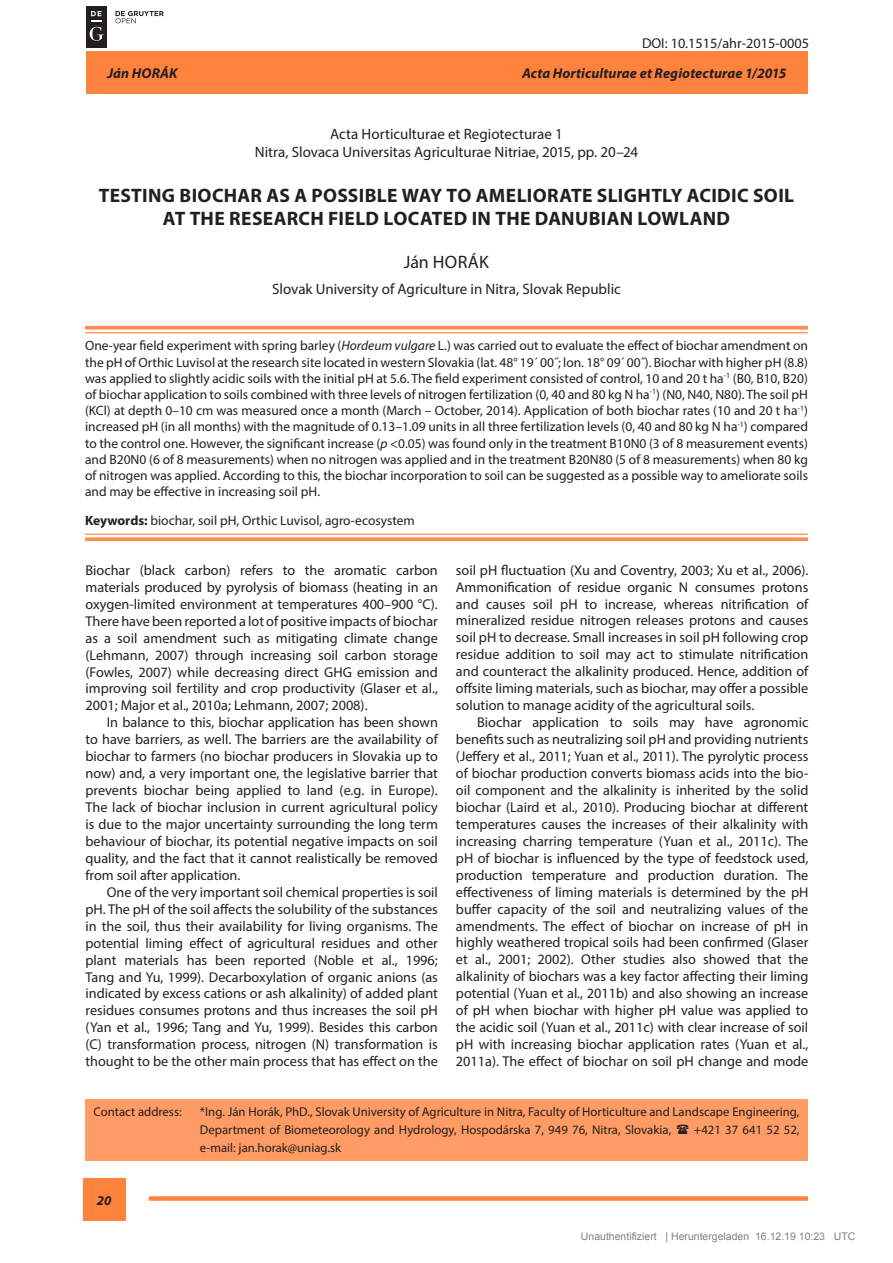
<style>
.page{position:relative;width:893px;height:1263px;background:#fff}
.page>*{position:absolute;margin:0;border:0;box-sizing:border-box;transform-origin:0 0}
.t1{font:700 19.5px/23.4px "Myriad Pro";letter-spacing:.015em;color:#231f20;text-align:center}
.t2{font:18px "Myriad Pro";color:#231f20}
.t3{font:15px/18px "Myriad Pro";color:#231f20;text-align:center}
.t4{font:14.25px/17px "Myriad Pro";color:#231f20;text-align:justify}
.t5{font:italic 700 14.25px "Myriad Pro";letter-spacing:.01em;color:#231f20}
.t6{font:13.5px/16.2px "Myriad Pro";color:#231f20;text-align:justify}
.t7{font:italic 700 13.5px "Myriad Pro";color:#231f20}
.t8{font:12.75px/18px "Myriad Pro";color:#231f20}
.t9{font:10.5px "Arial";color:#808080}
.s1{font-style:italic}
.s2{font-weight:700}
</style>
<div class="page">
<div style="left:87px;top:51px;width:721px;height:43px;background:#ff823d"></div>
<div style="left:83px;top:1178px;width:43px;height:43px;background:#ff823d"></div>
<div style="left:149px;top:1196px;width:659px;height:5px;background:#ff823d"></div>
<svg style="left:85px;top:326px;width:723px;height:4px;background:#ff9b62"></svg>
<hr style="left:85px;top:332px;width:723px;height:1px;background:#ff8f50">
<hr style="left:85px;top:534px;width:723px;height:1px;background:#ff8f50">
<svg style="left:85px;top:537px;width:723px;height:4px;background:#ff985f"></svg>
<div style="left:85px;top:1099px;width:723px;height:62px;background:#ff9b64"></div>
<div style="left:86px;top:6px;width:21px;height:42px;background:#231f20"></div>
<svg style="left:90px;top:11px;width:14px;height:30px"></svg>
<svg style="left:115px;top:11px;width:49px;height:12px"></svg>
<p class="t4" style="left:642px;top:35px;width:168px">DOI: 10.1515/ahr-2015-0005</p>
<p class="t5" style="left:107px;top:64px;width:72px">Ján HORÁK</p>
<p class="t5" style="left:522px;top:64px;width:266px">Acta Horticulturae et Regiotecturae 1/2015</p>
<p class="t3" style="left:255px;top:125px;width:385px">Acta Horticulturae et Regiotecturae 1<br>Nitra, Slovaca Universitas Agriculturae Nitriae, 2015, pp. 20–24</p>
<h1 class="t1" style="left:99px;top:183px;width:697px">TESTING BIOCHAR AS A POSSIBLE WAY TO AMELIORATE SLIGHTLY ACIDIC SOIL<br>AT THE RESEARCH FIELD LOCATED IN THE DANUBIAN LOWLAND</h1>
<p class="t2" style="left:404px;top:251px;width:86px">Ján Horák</p>
<p class="t3" style="left:272px;top:280px;width:350px">Slovak University of Agriculture in Nitra, Slovak Republic</p>
<p class="t6" style="left:85px;top:337px;width:724px">One-year field experiment with spring barley (<span class="s1">Hordeum vulgare</span> L.) was carried out to evaluate the effect of biochar amendment on the pH of Orthic Luvisol at the research site located in western Slovakia (lat. 48° 19´ 00˝; lon. 18° 09´ 00˝). Biochar with higher pH (8.8) was applied to slightly acidic soils with the initial pH at 5.6. The field experiment consisted of control, 10 and 20 t ha<sup>-1</sup> (B0, B10, B20) of biochar application to soils combined with three levels of nitrogen fertilization (0, 40 and 80 kg N ha<sup>-1</sup>) (N0, N40, N80). The soil pH (KCl) at depth 0–10 cm was measured once a month (March – October, 2014). Application of both biochar rates (10 and 20 t ha<sup>-1</sup>) increased pH (in all months) with the magnitude of 0.13–1.09 units in all three fertilization levels (0, 40 and 80 kg N ha<sup>-1</sup>) compared to the control one. However, the significant increase (<span class="s1">p</span> &lt;0.05) was found only in the treatment B10N0 (3 of 8 measurement events) and B20N0 (6 of 8 measurements) when no nitrogen was applied and in the treatment B20N80 (5 of 8 measurements) when 80 kg of nitrogen was applied. According to this, the biochar incorporation to soil can be suggested as a possible way to ameliorate soils and may be effective in increasing soil pH.</p>
<p class="t6" style="left:85px;top:512px;width:331px"><span class="s2">KEYWORDS:</span> biochar, soil pH, Orthic Luvisol, agro-ecosystem</p>
<p class="t4" style="left:85px;top:561px;width:354px">Biochar (black carbon) refers to the aromatic carbon materials produced by pyrolysis of biomass (heating in an oxygen-limited environment at temperatures 400–900 °C).<br>There have been reported a lot of positive impacts of biochar as a soil amendment such as mitigating climate change (Lehmann, 2007) through increasing soil carbon storage (Fowles, 2007) while decreasing direct GHG emission and improving soil fertility and crop productivity (Glaser et al., 2001; Major et al., 2010a; Lehmann, 2007; 2008).</p>
<p class="t4" style="left:85px;top:714px;width:354px;text-indent:21px">In balance to this, biochar application has been shown to have barriers, as well. The barriers are the availability of biochar to farmers (no biochar producers in Slovakia up to now) and, a very important one, the legislative barrier that prevents biochar being applied to land (e.g. in Europe).<br>The lack of biochar inclusion in current agricultural policy is due to the major uncertainty surrounding the long term behaviour of biochar, its potential negative impacts on soil quality, and the fact that it cannot realistically be removed from soil after application.</p>
<p class="t4" style="left:85px;top:883px;width:354px;text-indent:21px">One of the very important soil chemical properties is soil pH. The pH of the soil affects the solubility of the substances in the soil, thus their availability for living organisms. The potential liming effect of agricultural residues and other plant materials has been reported (Noble et al., 1996; Tang and Yu, 1999). Decarboxylation of organic anions (as indicated by excess cations or ash alkalinity) of added plant residues consumes protons and thus increases the soil pH (Yan et al., 1996; Tang and Yu, 1999). Besides this carbon (C) transformation process, nitrogen (N) transformation is thought to be the other main process that has effect on the</p>
<p class="t4" style="left:456px;top:561px;width:354px">soil pH fluctuation (Xu and Coventry, 2003; Xu et al., 2006).<br>Ammonification of residue organic N consumes protons and causes soil pH to increase, whereas nitrification of mineralized residue nitrogen releases protons and causes soil pH to decrease. Small increases in soil pH following crop residue addition to soil may act to stimulate nitrification and counteract the alkalinity produced. Hence, addition of offsite liming materials, such as biochar, may offer a possible solution to manage acidity of the agricultural soils.</p>
<p class="t4" style="left:456px;top:714px;width:354px;text-indent:21px">Biochar application to soils may have agronomic benefits such as neutralizing soil pH and providing nutrients (Jeffery et al., 2011; Yuan et al., 2011). The pyrolytic process of biochar production converts biomass acids into the bio&shy;oil component and the alkalinity is inherited by the solid biochar (Laird et al., 2010). Producing biochar at different temperatures causes the increases of their alkalinity with increasing charring temperature (Yuan et al., 2011c). The pH of biochar is influenced by the type of feedstock used, production temperature and production duration. The effectiveness of liming materials is determined by the pH buffer capacity of the soil and neutralizing values of the amendments. The effect of biochar on increase of pH in highly weathered tropical soils had been confirmed (Glaser et al., 2001; 2002). Other studies also showed that the alkalinity of biochars was a key factor affecting their liming potential (Yuan et al., 2011b) and also showing an increase of pH when biochar with higher pH value was applied to the acidic soil (Yuan et al., 2011c) with clear increase of soil pH with increasing biochar application rates (Yuan et al., 2011a). The effect of biochar on soil pH change and mode</p>
<p class="t8" style="left:94px;top:1103px;width:90px">Contact address:</p>
<p class="t8" style="left:200px;top:1103px;width:601px">*Ing. Ján Horák, PhD., Slovak University of Agriculture in Nitra, Faculty of Horticulture and Landscape Engineering,<br>Department of Biometeorology and Hydrology, Hospodárska 7, 949 76, Nitra, Slovakia,</p>
<p class="t8" style="left:694px;top:1121px;width:107px">+421 37 641 52 52,</p>
<p class="t7" style="left:97px;top:1191px;width:16px">20</p>
<p class="t8" style="left:200px;top:1139px;width:143px">e-mail: jan.horak@uniag.sk</p>
<p class="t9" style="left:581px;top:1233px;width:276px">Unauthentifiziert | Heruntergeladen 16.12.19 10:23 UTC</p>
</div>
